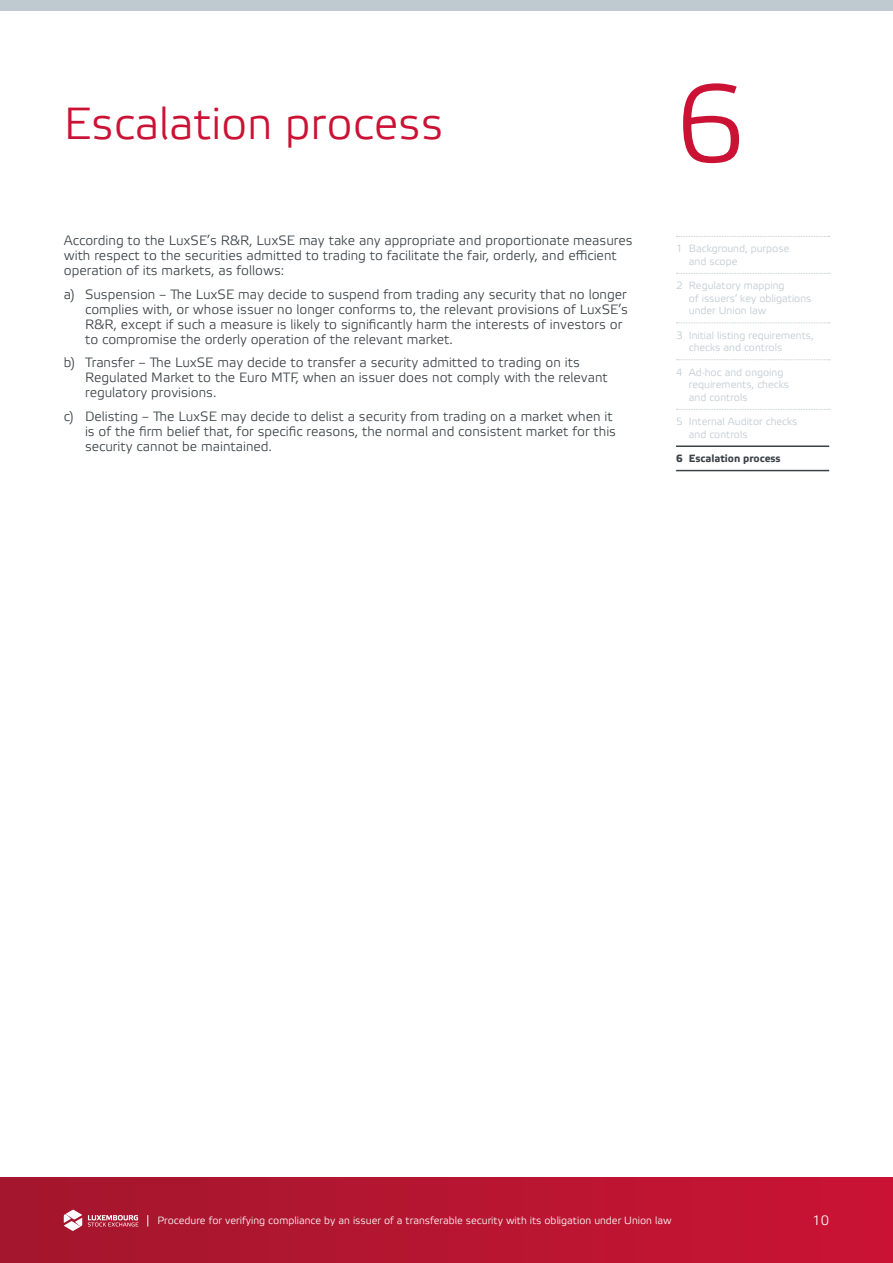
<style>
.page{position:relative;width:893px;height:1263px;background:#fff}
.page>*{position:absolute;margin:0;border:0;box-sizing:border-box;transform-origin:0 0}
.CHAPITRE_N{font:109.5px "Etelka Light Pro";color:#cb1234}
.CHAPITRE_Titre{font:45px "Etelka Light Pro";color:#cb1234}
.BODY___Texte_Courant{font:13.5px/15px "Etelka Light Pro";color:#3b4246}
.t1{font:13.5px "Etelka Light Pro";color:#fff}
.t2{font:10.5px/12.6px "Etelka Light Pro";color:#bfc9d0}
.t3{font:10.5px "Etelka Light Pro";color:#fff}
.t4{font:700 10.5px "Etelka Text Pro";color:#3b4246}
</style>
<div class="page">
<div style="left:0;top:0;width:893px;height:11px;background:#bfc9d0"></div>
<svg style="left:676px;top:236px;width:154px;height:1px"></svg>
<svg style="left:676px;top:273px;width:154px;height:1px"></svg>
<svg style="left:676px;top:322px;width:154px;height:1px"></svg>
<svg style="left:676px;top:359px;width:154px;height:1px"></svg>
<hr style="left:676px;top:445px;width:153px;height:2px;background:#3b4246">
<hr style="left:676px;top:470px;width:153px;height:1px;background:#3b4246">
<svg style="left:676px;top:409px;width:154px;height:1px"></svg>
<div style="left:0;top:1178px;width:893px;height:85px;background:linear-gradient(to right,#a3172d,#ca1334)"></div>
<svg style="left:88px;top:1215px;width:50px;height:11px"></svg>
<svg style="left:64px;top:1210px;width:18px;height:21px"></svg>
<p class="CHAPITRE_Titre" style="left:64px;top:100px;width:381px">Escalation process</p>
<p class="BODY___Texte_Courant" style="left:64px;top:234px;width:570px">According to the LuxSE’s R&amp;R, LuxSE may take any appropriate and proportionate measures with respect to the securities admitted to trading to facilitate the fair, orderly, and efficient operation of its markets, as follows:</p>
<p class="BODY___Texte_Courant" style="left:85px;top:288px;width:544px;text-indent:-21px">a) Suspension – The LuxSE may decide to suspend from trading any security that no longer complies with, or whose issuer no longer conforms to, the relevant provisions of LuxSE’s R&amp;R, except if such a measure is likely to significantly harm the interests of investors or to compromise the orderly operation of the relevant market.</p>
<p class="BODY___Texte_Courant" style="left:85px;top:356px;width:524px;text-indent:-21px">b) Transfer – The LuxSE may decide to transfer a security admitted to trading on its<br>Regulated Market to the Euro MTF, when an issuer does not comply with the relevant regulatory provisions.</p>
<p class="BODY___Texte_Courant" style="left:85px;top:410px;width:533px;text-indent:-21px">c) Delisting – The LuxSE may decide to delist a security from trading on a market when it is of the firm belief that, for specific reasons, the normal and consistent market for this security cannot be maintained.</p>
<p class="CHAPITRE_N" style="left:676px;top:66px;width:70px">6</p>
<p class="t2" style="left:689px;top:243px;width:102px;text-indent:-13px">1 Background, purpose and scope</p>
<p class="t2" style="left:689px;top:280px;width:124px;text-indent:-13px">2 Regulatory mapping<br>of issuers’ key obligations under Union law</p>
<p class="t2" style="left:689px;top:329px;width:126px;text-indent:-13px">3 Initial listing requirements, checks and controls</p>
<p class="t2" style="left:689px;top:366px;width:102px;text-indent:-13px">4 Ad-hoc and ongoing requirements, checks and controls</p>
<p class="t2" style="left:689px;top:416px;width:110px;text-indent:-13px">5 Internal Auditor checks and controls</p>
<p class="t4" style="left:676px;top:453px;width:106px">6 Escalation process</p>
<p class="t3" style="left:157px;top:1215px;width:516px">Procedure for verifying compliance by an issuer of a transferable security with its obligation under Union law</p>
<p class="t1" style="left:812px;top:1213px;width:18px">10</p>
</div>
